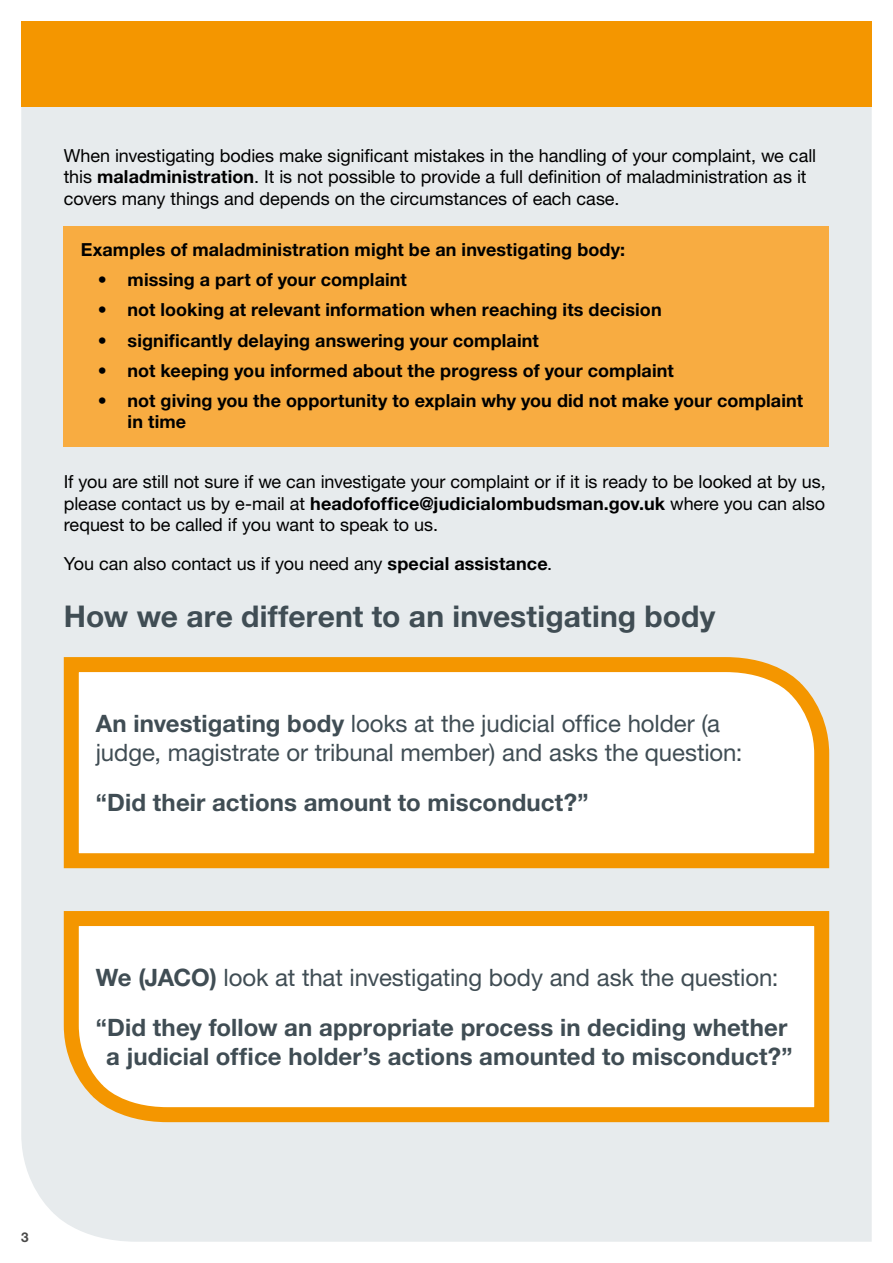
<style>
.page{position:relative;width:893px;height:1263px;background:#fff}
.page>*{position:absolute;margin:0;border:0;box-sizing:border-box;transform-origin:0 0}
.t1{font:700 30px "Helvetica Neue LT Pro";letter-spacing:.005em;color:#404d54}
.t2{font:24px/28.8px "Helvetica Neue LT Pro";letter-spacing:-.005em;color:#404d54}
.t3{font:700 24px/28.8px "Helvetica Neue LT Pro";letter-spacing:.005em;color:#404d54;text-align:center}
.body_copy{font:18px/21.6px "Helvetica Neue LT Pro";letter-spacing:-.005em;color:#000}
.body_copy-2{font:700 18px/21.6px "Helvetica Neue LT Pro";letter-spacing:.005em;color:#000}
.t4{font:700 13.5px "Helvetica Neue LT Pro";color:#4a4a49}
.s1{font-weight:700}
</style>
<div class="page">
<div style="left:21px;top:106px;width:851px;height:1136px;background:#e7ebed"></div>
<div style="left:21px;top:21px;width:851px;height:85px;background:#f49600"></div>
<div style="left:64px;top:226px;width:765px;height:48px;background:#f8ac41"></div>
<div style="left:64px;top:256px;width:765px;height:48px;background:#f8ac41"></div>
<div style="left:64px;top:287px;width:765px;height:47px;background:#f8ac41"></div>
<div style="left:64px;top:317px;width:765px;height:47px;background:#f8ac41"></div>
<div style="left:64px;top:347px;width:765px;height:48px;background:#f8ac41"></div>
<div style="left:64px;top:377px;width:765px;height:69px;background:#f8ac41"></div>
<svg style="left:56px;top:650px;width:781px;height:226px"></svg>
<svg style="left:56px;top:903px;width:781px;height:227px"></svg>
<p class="body_copy" style="left:64px;top:144px;width:754px">When investigating bodies make significant mistakes in the handling of your complaint, we call this <span class="s1">maladministration</span>. It is not possible to provide a full definition of maladministration as it covers many things and depends on the circumstances of each case.</p>
<p class="body_copy-2" style="left:81px;top:239px;width:546px">Examples of maladministration might be an investigating body:</p>
<p class="body_copy-2" style="left:98px;top:269px;width:311px">• missing a part of your complaint</p>
<p class="body_copy-2" style="left:98px;top:299px;width:565px">• not looking at relevant information when reaching its decision</p>
<p class="body_copy-2" style="left:98px;top:329px;width:443px">• significantly delaying answering your complaint</p>
<p class="body_copy-2" style="left:98px;top:359px;width:578px">• not keeping you informed about the progress of your complaint</p>
<p class="body_copy-2" style="left:128px;top:389px;width:677px;text-indent:-30px">• not giving you the opportunity to explain why you did not make your complaint in time</p>
<p class="body_copy" style="left:64px;top:471px;width:763px;text-align:justify">If you are still not sure if we can investigate your complaint or if it is ready to be looked at by us, please contact us by e-mail at <span class="s1">headofoffice@judicialombudsman.gov.uk</span> where you can also request to be called if you want to speak to us.</p>
<p class="body_copy" style="left:64px;top:553px;width:490px">You can also contact us if you need any <span class="s1">special assistance</span>.</p>
<h1 class="t1" style="left:64px;top:598px;width:653px">How we are different to an investigating body</h1>
<h1 class="t2" style="left:96px;top:708px;width:648px"><span class="s1">An investigating body</span> looks at the judicial office holder (a judge, magistrate or tribunal member) and asks the question:</h1>
<h1 class="t3" style="left:96px;top:787px;width:494px">“Did their actions amount to misconduct?”</h1>
<h1 class="t2" style="left:96px;top:962px;width:684px"><span class="s1">We (JACO)</span> look at that investigating body and ask the question:</h1>
<h1 class="t3" style="left:96px;top:1012px;width:698px">“Did they follow an appropriate process in deciding whether a judicial office holder’s actions amounted to misconduct?”</h1>
<p class="t4" style="left:21px;top:1228px;width:9px">3</p>
</div>
